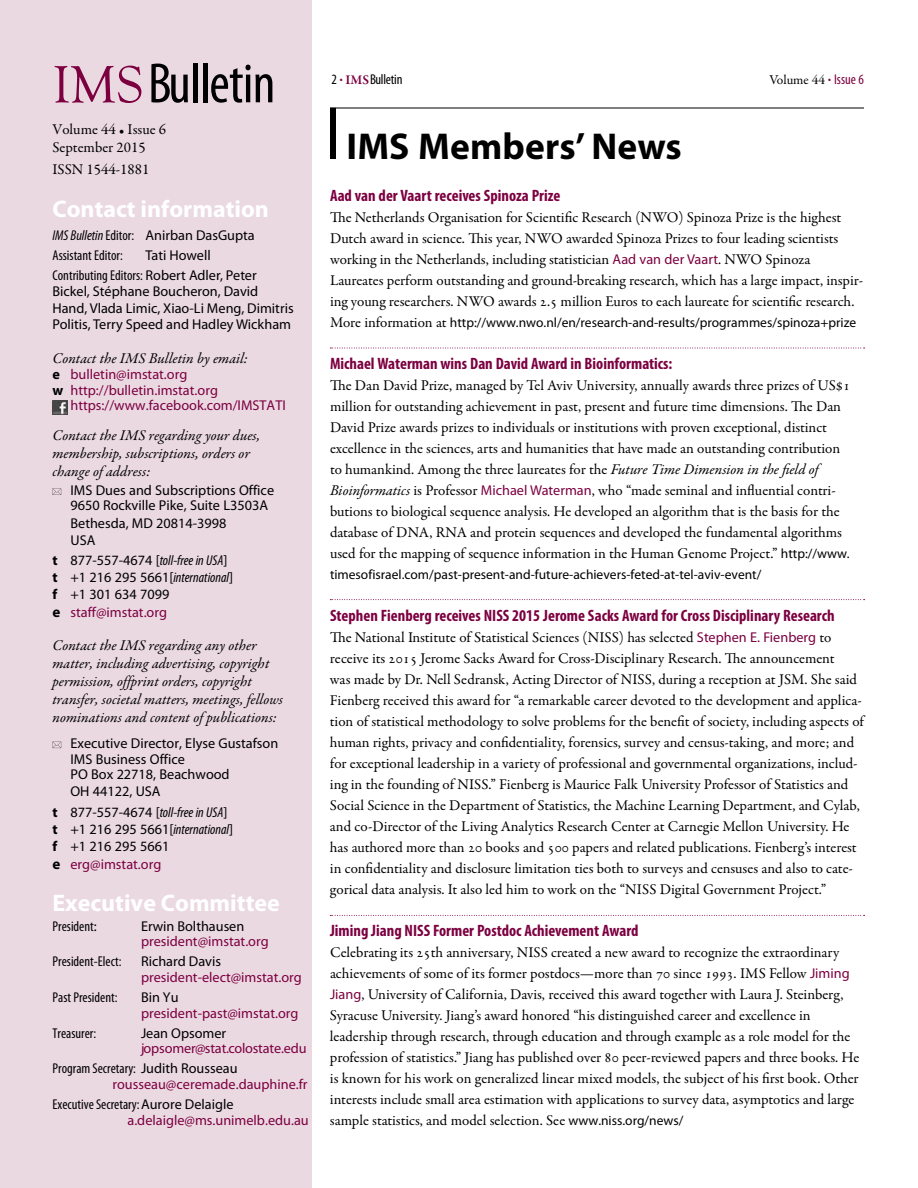
<style>
.page{position:relative;width:918px;height:1188px;background:#fff}
.page>*{position:absolute;margin:0;border:0;box-sizing:border-box;transform-origin:0 0}
.t1{font:condensed 57.3px "Myriad Pro";letter-spacing:-.01em;color:#000}
.t2{font:700 37.5px "Myriad Pro";letter-spacing:.005em;color:#000}
.t3{font:700 24px "Myriad Pro";color:#fff}
.t4{font:700 condensed 16.5px "Myriad Pro";color:#7c0040}
.t5{font:15px/21px "Garamond Premr Pro";color:#000}
.t6{font:italic 15px/18px "Garamond Premr Pro";color:#000}
.t7{font:14.25px/15.6px "Myriad Pro";color:#000}
.t8{font:14.25px/20.1px "Myriad Pro";color:#7c0040}
.t9{font:condensed 14.25px/20.1px "Myriad Pro";color:#000}
.t10{font:13.5px "Myriad Pro";color:#000}
.t11{font:13.5px "Garamond Premr Pro";color:#000}
.s1{font-family:"Goudy Old Style T";font-stretch:normal;font-size:54px;color:#7c0040}
.s2{font-size:12px}
.s3{font-style:italic}
.s4{font-stretch:normal}
.s5{font-stretch:condensed}
.s6{font-weight:700;color:#000}
.s7{font-weight:700}
.s8{font-style:italic;font-stretch:condensed}
.s9{font-weight:700;font-size:15px}
.s10{color:#7c0040}
.s11{font-stretch:condensed;color:#000}
.s12{color:#000}
.s13{font-family:"Garamond Premr Pro";font-weight:600;font-stretch:normal;font-size:13.5px;color:#7c0040}
.s14{font-family:"Myriad Pro";font-stretch:condensed;font-size:14.25px;color:#7c0040}
.s15{font-family:"Myriad Pro";font-size:14.25px;color:#7c0040}
.s16{font-family:"Garamond Premr Pro";font-size:15px}
.s17{font-family:"Myriad Pro";font-size:13.5px}
</style>
<div class="page">
<div style="left:0;top:0;width:312px;height:1188px;background:#ebd9e2"></div>
<img style="left:52px;top:400px;width:15px;height:15px">
<svg style="left:52px;top:488px;width:9px;height:7px"></svg>
<svg style="left:52px;top:742px;width:9px;height:6px"></svg>
<hr style="left:330px;top:108px;width:534px;height:1px;background:#000">
<div style="left:330px;top:108px;width:6px;height:51px;background:#000"></div>
<svg style="left:330px;top:348px;width:535px;height:1px"></svg>
<svg style="left:330px;top:599px;width:535px;height:1px"></svg>
<svg style="left:330px;top:915px;width:535px;height:1px"></svg>
<h1 class="t1" style="left:52px;top:52px;width:224px"><span class="s1">IMS</span>Bulletin</h1>
<p class="t5" style="left:52px;top:120px;width:115px;line-height:18px">Volume 44 <span class="s2">•</span> Issue 6<br>September 2015</p>
<p class="t5" style="left:53px;top:159px;width:98px">ISSN 1544-1881</p>
<h3 class="t3" style="left:52px;top:195px;width:218px">Contact information</h3>
<p class="t9" style="left:52px;top:226px;width:204px"><span class="s3">IMS Bulletin</span> Editor: <span class="s4">Anirban DasGupta<br></span>Assistant Editor:</p>
<p class="t7" style="left:52px;top:246px;width:206px;line-height:20.1px;text-indent:93px">Tati Howell<br><span class="s5">Contributing Editors:</span> Robert Adler, Peter</p>
<p class="t7" style="left:52px;top:283px;width:243px;line-height:16.5px">Bickel, Stéphane Boucheron, David<br>Hand, Vlada Limic, Xiao-Li Meng, Dimitris<br>Politis, Terry Speed and Hadley Wickham</p>
<p class="t6" style="left:52px;top:351px;width:197px">Contact the IMS Bulletin by email:</p>
<p class="t8" style="left:52px;top:365px;width:136px"><span class="s6">e</span> bulletin@imstat.org</p>
<p class="t8" style="left:52px;top:380px;width:167px"><span class="s6">w</span> http://bulletin.imstat.org</p>
<p class="t8" style="left:71px;top:396px;width:217px">https://www.facebook.com/IMSTATI</p>
<p class="t6" style="left:52px;top:427px;width:209px">Contact the IMS regarding your dues, membership, subscriptions, orders or change of address:</p>
<p class="t7" style="left:70px;top:483px;width:205px">IMS Dues and Subscriptions Office<br>9650 Rockville Pike, Suite L3503A</p>
<p class="t7" style="left:70px;top:515px;width:157px;line-height:17.1px">Bethesda, MD 20814-3998<br>USA</p>
<p class="t7" style="left:52px;top:552px;width:182px;line-height:17.4px"><span class="s7">t</span> 877-557-4674 [<span class="s8">toll-free in USA</span>] <span class="s7">t</span> +1 216 295 5661[<span class="s8">international</span>] <span class="s7">f</span> +1 301 634 7099<br><span class="s9">e</span> <span class="s10">staff@imstat.org</span></p>
<p class="t6" style="left:52px;top:637px;width:232px">Contact the IMS regarding any other matter, including advertising, copyright permission, offprint orders, copyright transfer, societal matters, meetings, fellows nominations and content of publications:</p>
<p class="t7" style="left:70px;top:736px;width:209px">Executive Director, Elyse Gustafson<br>IMS Business Office<br>PO Box 22718, Beachwood</p>
<p class="t7" style="left:53px;top:782px;width:177px;line-height:20.1px;text-indent:18px">OH 44122, USA<br><span class="s7">t</span> 877-557-4674 [<span class="s8">toll-free in USA</span>]</p>
<p class="t7" style="left:52px;top:820px;width:182px;line-height:17.5px"><span class="s7">t</span> +1 216 295 5661[<span class="s8">international</span>] <span class="s7">f</span> +1 216 295 5661<br><span class="s9">e</span> <span class="s10">erg@imstat.org</span></p>
<h3 class="t3" style="left:52px;top:889px;width:229px">Executive Committee</h3>
<p class="t9" style="left:52px;top:916px;width:46px">President<span class="s4">:</span></p>
<p class="t7" style="left:141px;top:918px;width:105px">Erwin Bolthausen</p>
<p class="t8" style="left:141px;top:932px;width:129px">president@imstat.org</p>
<p class="t9" style="left:52px;top:952px;width:71px">President-Elect:</p>
<p class="t7" style="left:141px;top:954px;width:82px">Richard Davis</p>
<p class="t8" style="left:141px;top:967px;width:162px">president-elect@imstat.org</p>
<p class="t9" style="left:52px;top:988px;width:67px">Past President:</p>
<p class="t7" style="left:141px;top:990px;width:39px">Bin Yu</p>
<p class="t8" style="left:141px;top:1003px;width:159px">president-past@imstat.org</p>
<p class="t9" style="left:52px;top:1023px;width:45px">Treasurer:</p>
<p class="t7" style="left:141px;top:1025px;width:87px">Jean Opsomer</p>
<p class="t8" style="left:52px;top:1039px;width:256px;text-indent:89px">jopsomer@stat.colostate.edu<br><span class="s11">Program Secretary:</span> <span class="s12">Judith Rousseau</span></p>
<p class="t8" style="left:52px;top:1074px;width:257px;text-indent:60px">rousseau@ceremade.dauphine.fr<br><span class="s11">Executive Secretary:</span><span class="s12">Aurore Delaigle</span></p>
<p class="t8" style="left:127px;top:1110px;width:183px">a.delaigle@ms.unimelb.edu.au</p>
<p class="t9" style="left:332px;top:70px;width:72px">2 <sup>.</sup> <span class="s13">IMS</span> Bulletin</p>
<p class="t11" style="left:769px;top:72px;width:96px">Volume 44 <sup>.</sup> <span class="s14">Issue 6</span></p>
<h2 class="t2" style="left:346px;top:125px;width:337px">IMS Members’ News</h2>
<p class="t4" style="left:330px;top:186px;width:232px">Aad van der Vaart receives Spinoza Prize</p>
<p class="t5" style="left:330px;top:207px;width:535px">The Netherlands Organisation for Scientific Research (NWO) Spinoza Prize is the highest Dutch award in science. This year, NWO awarded Spinoza Prizes to four leading scientists working in the Netherlands, including statistician <span class="s15">Aad van der Vaart</span>. NWO Spinoza Laureates perform outstanding and ground-breaking research, which has a large impact, inspir&shy;ing young researchers. NWO awards 2.5 million Euros to each laureate for scientific research.</p>
<p class="t10" style="left:330px;top:315px;width:528px"><span class="s16">More information at</span> http://www.nwo.nl/en/research-and-results/programmes/spinoza+prize</p>
<p class="t4" style="left:330px;top:354px;width:344px">Michael Waterman wins Dan David Award in Bioinformatics:</p>
<p class="t5" style="left:330px;top:375px;width:522px">The Dan David Prize, managed by Tel Aviv University, annually awards three prizes of US$1 million for outstanding achievement in past, present and future time dimensions. The Dan David Prize awards prizes to individuals or institutions with proven exceptional, distinct excellence in the sciences, arts and humanities that have made an outstanding contribution to humankind. Among the three laureates for the <span class="s3">Future Time Dimension in the field of Bioinformatics</span> is Professor <span class="s15">Michael Waterman</span>, who “made seminal and influential contri&shy;butions to biological sequence analysis. He developed an algorithm that is the basis for the database of DNA, RNA and protein sequences and developed the fundamental algorithms used for the mapping of sequence information in the Human Genome Project.” <span class="s17">http://www.</span></p>
<p class="t10" style="left:330px;top:567px;width:433px">timesofisrael.com/past-present-and-future-achievers-feted-at-tel-aviv-event/</p>
<p class="t4" style="left:330px;top:606px;width:506px">Stephen Fienberg receives NISS 2015 Jerome Sacks Award for Cross Disciplinary Research</p>
<p class="t5" style="left:330px;top:627px;width:537px">The National Institute of Statistical Sciences (NISS) has selected <span class="s15">Stephen E. Fienberg</span> to receive its 2015 Jerome Sacks Award for Cross-Disciplinary Research. The announcement<br>was made by Dr. Nell Sedransk, Acting Director of NISS, during a reception at JSM. She said Fienberg received this award for “a remarkable career devoted to the development and applica&shy;tion of statistical methodology to solve problems for the benefit of society, including aspects of human rights, privacy and confidentiality, forensics, survey and census-taking, and more; and for exceptional leadership in a variety of professional and governmental organizations, includ&shy;ing in the founding of NISS.” Fienberg is Maurice Falk University Professor of Statistics and Social Science in the Department of Statistics, the Machine Learning Department, and Cylab, and co-Director of the Living Analytics Research Center at Carnegie Mellon University. He has authored more than 20 books and 500 papers and related publications. Fienberg’s interest in confidentiality and disclosure limitation ties both to surveys and censuses and also to cate&shy;gorical data analysis. It also led him to work on the “NISS Digital Government Project.”</p>
<p class="t4" style="left:330px;top:921px;width:310px">Jiming Jiang NISS Former Postdoc Achievement Award</p>
<p class="t5" style="left:330px;top:942px;width:531px">Celebrating its 25th anniversary, NISS created a new award to recognize the extraordinary achievements of some of its former postdocs—more than 70 since 1993. IMS Fellow <span class="s15">Jiming Jiang</span>, University of California, Davis, received this award together with Laura J. Steinberg, Syracuse University. Jiang’s award honored “his distinguished career and excellence in leadership through research, through education and through example as a role model for the profession of statistics.” Jiang has published over 80 peer-reviewed papers and three books. He is known for his work on generalized linear mixed models, the subject of his first book. Other interests include small area estimation with applications to survey data, asymptotics and large sample statistics, and model selection. See <span class="s17">www.niss.org/news/</span></p>
</div>
